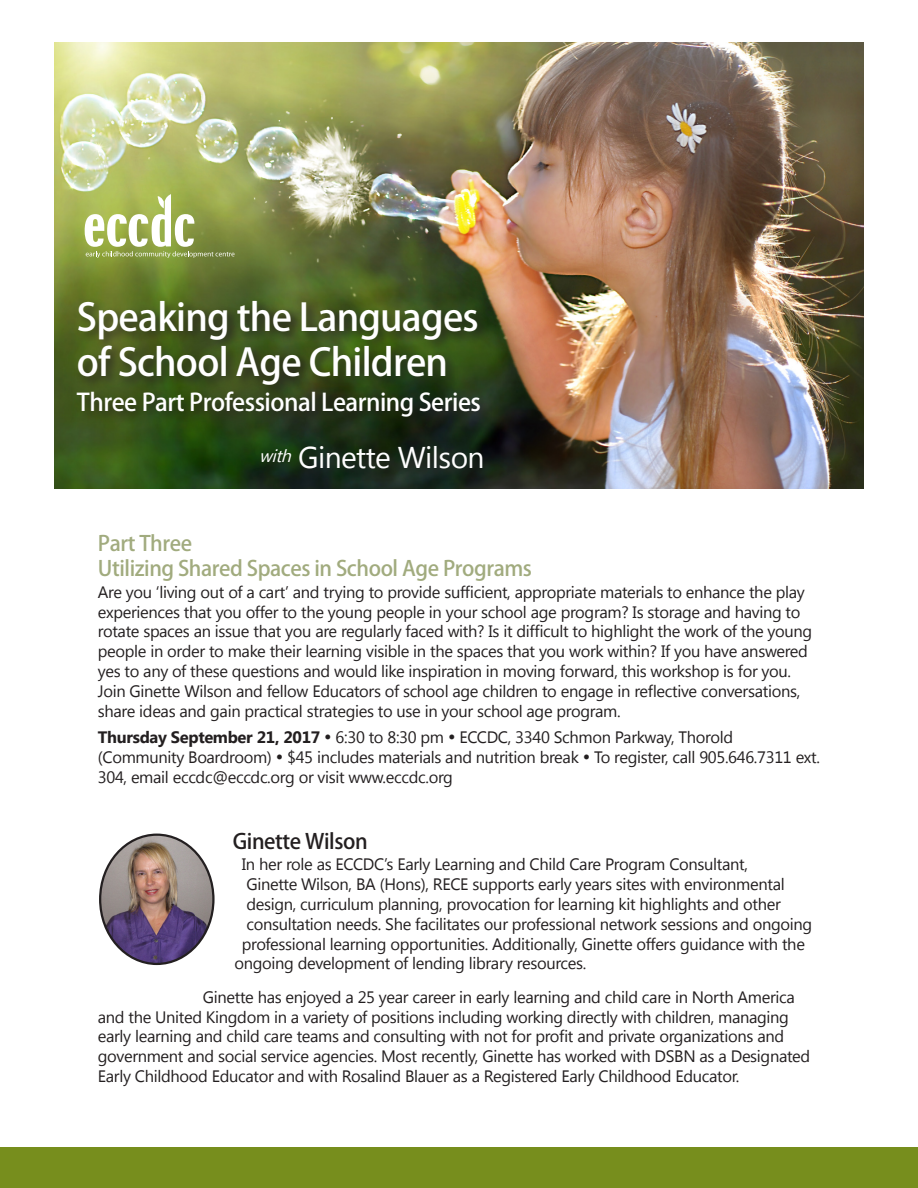
<style>
.page{position:relative;width:918px;height:1188px;background:#fff}
.page>*{position:absolute;margin:0;border:0;box-sizing:border-box;transform-origin:0 0}
.t1{font:500 37.5px/45px "Koz Go Pro";letter-spacing:-.02em;color:#fff}
.t2{font:30px "Segoe UI";letter-spacing:-.02em;color:#fff}
.t3{font:500 24px "Koz Go Pro";letter-spacing:-.02em;color:#fff}
.t4{font:500 21px "Koz Go Pro";letter-spacing:-.02em;color:#a1ab7e}
.t5{font:500 21px "Koz Go Pro";letter-spacing:-.02em;color:#231f20}
.t6{font:16.5px/19.8px "Segoe UI";letter-spacing:-.02em;color:#231f20}
.s1{font-weight:700}
</style>
<div class="page">
<img style="left:100px;top:835px;width:112px;height:129px">
<div style="left:99px;top:834px;width:116px;height:131px;border:2px solid #231f20;border-radius:50%"></div>
<div style="left:0;top:1148px;width:918px;height:40px;background:#778e1d"></div>
<img style="left:54px;top:43px;width:810px;height:446px">
<div style="left:74px;top:297px;width:421px;height:184px;background:#231f20;opacity:.75"></div>
<svg style="left:85px;top:194px;width:150px;height:64px"></svg>
<p class="t1" style="left:77px;top:296px;width:403px">Speaking the Languages of School Age Children</p>
<p class="t3" style="left:77px;top:387px;width:406px">Three Part Professional Learning Series</p>
<p class="t2" style="left:259px;top:436px;width:227px"><sup>with</sup> Ginette Wilson</p>
<p class="t4" style="left:98px;top:530px;width:96px">Part Three</p>
<p class="t4" style="left:98px;top:555px;width:436px">Utilizing Shared Spaces in School Age Programs</p>
<p class="t6" style="left:98px;top:581px;width:716px">Are you ‘living out of a cart’ and trying to provide sufficient, appropriate materials to enhance the play experiences that you offer to the young people in your school age program? Is storage and having to rotate spaces an issue that you are regularly faced with? Is it difficult to highlight the work of the young people in order to make their learning visible in the spaces that you work within? If you have answered yes to any of these questions and would like inspiration in moving forward, this workshop is for you.<br>Join Ginette Wilson and fellow Educators of school age children to engage in reflective conversations, share ideas and gain practical strategies to use in your school age program.</p>
<p class="t6" style="left:98px;top:727px;width:724px"><span class="s1">Thursday September 21, 2017</span> • 6:30 to 8:30 pm • ECCDC, 3340 Schmon Parkway, Thorold (Community Boardroom) • $45 includes materials and nutrition break • To register, call 905.646.7311 ext.<br>304, email eccdc@eccdc.org or visit www.eccdc.org</p>
<p class="t5" style="left:233px;top:827px;width:136px">Ginette Wilson</p>
<p class="t6" style="left:242px;top:854px;width:508px">In her role as ECCDC’s Early Learning and Child Care Program Consultant,</p>
<p class="t6" style="left:246px;top:874px;width:540px">Ginette Wilson, BA (Hons), RECE supports early years sites with environmental</p>
<p class="t6" style="left:246px;top:894px;width:536px">design, curriculum planning, provocation for learning kit highlights and other</p>
<p class="t6" style="left:246px;top:913px;width:567px">consultation needs. She facilitates our professional network sessions and ongoing</p>
<p class="t6" style="left:242px;top:933px;width:565px">professional learning opportunities. Additionally, Ginette offers guidance with the</p>
<p class="t6" style="left:234px;top:953px;width:354px">ongoing development of lending library resources.</p>
<p class="t6" style="left:98px;top:986px;width:714px;text-indent:105px">Ginette has enjoyed a 25 year career in early learning and child care in North America and the United Kingdom in a variety of positions including working directly with children, managing early learning and child care teams and consulting with not for profit and private organizations and government and social service agencies. Most recently, Ginette has worked with DSBN as a Designated Early Childhood Educator and with Rosalind Blauer as a Registered Early Childhood Educator.</p>
</div>
